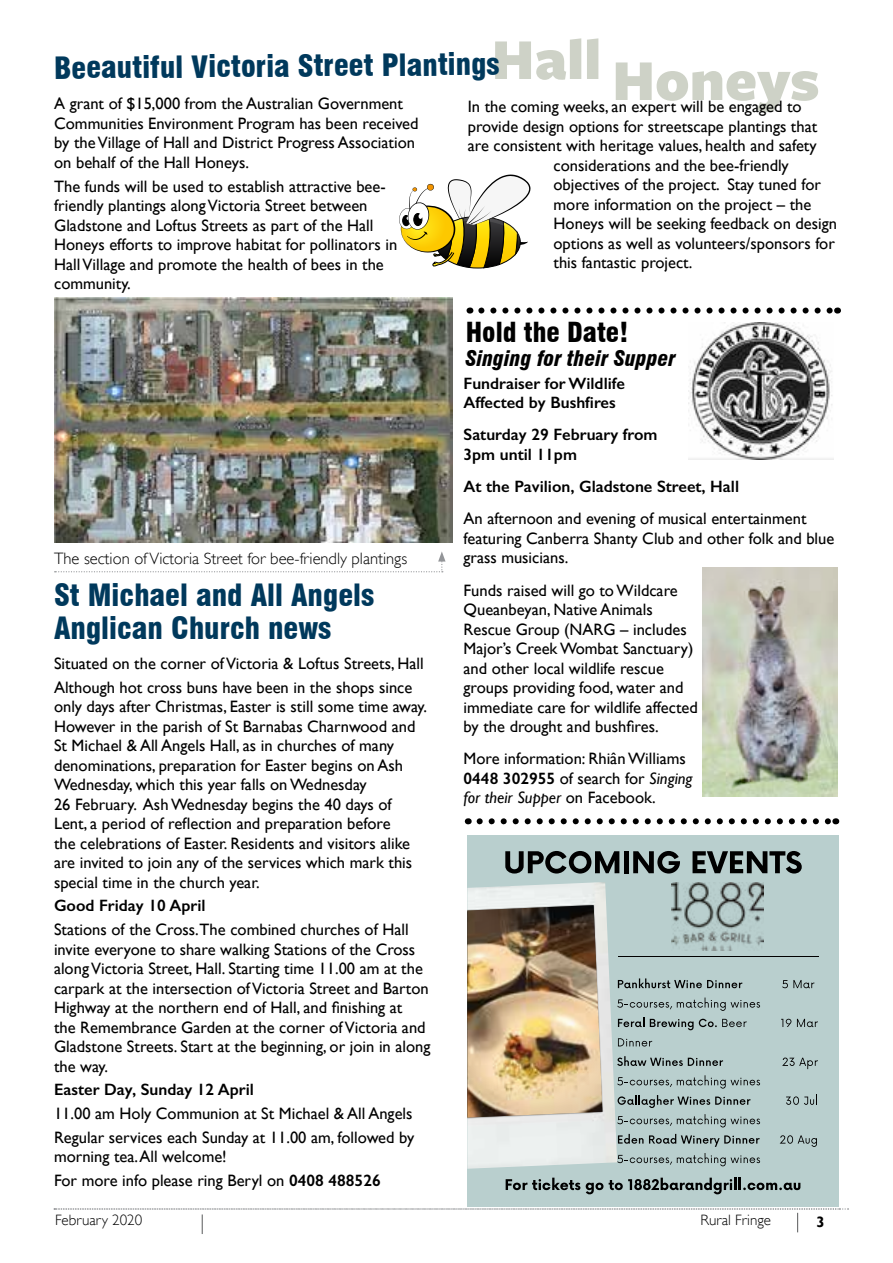
<style>
.page{position:relative;width:893px;height:1263px;background:#fff}
.page>*{position:absolute;margin:0;border:0;box-sizing:border-box;transform-origin:0 0}
.t1{font:900 60px "Freight Sans";color:#ced2c7}
.t2{font:900 condensed 30px/33px "Swiss 721 BT";color:#00395c}
.t3{font:900 condensed 27px "Swiss 721 BT";color:#000}
.t4{font:italic 900 condensed 21px "Swiss 721 BT";color:#000}
.t5{font:16.5px/19.5px "Gill Sans";color:#000}
.t6{font:600 16.5px/19.5px "Gill Sans";color:#000}
.t7{font:300 16.5px "Gill Sans";color:#000}
.t8{font:300 15px "Gill Sans";color:#000}
.t9{font:700 15px "Gill Sans";color:#000}
.s1{font-weight:600}
.s2{font-style:italic}
</style>
<div class="page">
<svg style="left:54px;top:1208px;width:794px;height:26px"></svg>
<svg style="left:399px;top:174px;width:132px;height:94px"></svg>
<img style="left:54px;top:297px;width:398px;height:245px">
<img style="left:688px;top:323px;width:146px;height:136px">
<img style="left:702px;top:567px;width:135px;height:229px">
<div style="left:467px;top:836px;width:371px;height:371px;background:#b9cfce"></div>
<img style="left:467px;top:882px;width:150px;height:287px">
<img style="left:467px;top:905px;width:135px;height:212px">
<svg style="left:618px;top:978px;width:124px;height:10px"></svg>
<svg style="left:617px;top:997px;width:143px;height:14px"></svg>
<svg style="left:618px;top:1017px;width:26px;height:10px"></svg>
<svg style="left:650px;top:1019px;width:97px;height:11px"></svg>
<svg style="left:618px;top:1038px;width:34px;height:8px"></svg>
<svg style="left:617px;top:1056px;width:106px;height:10px"></svg>
<svg style="left:617px;top:1075px;width:143px;height:13px"></svg>
<svg style="left:618px;top:1095px;width:132px;height:13px"></svg>
<svg style="left:617px;top:1114px;width:143px;height:13px"></svg>
<svg style="left:618px;top:1134px;width:142px;height:13px"></svg>
<svg style="left:617px;top:1153px;width:143px;height:13px"></svg>
<svg style="left:782px;top:980px;width:32px;height:8px"></svg>
<svg style="left:781px;top:1019px;width:10px;height:8px"></svg>
<svg style="left:797px;top:1019px;width:21px;height:8px"></svg>
<svg style="left:782px;top:1057px;width:36px;height:12px"></svg>
<svg style="left:786px;top:1095px;width:31px;height:10px"></svg>
<svg style="left:780px;top:1135px;width:37px;height:12px"></svg>
<hr style="left:618px;top:957px;width:200px;height:1px;background:#000">
<img style="left:671px;top:882px;width:93px;height:69px">
<svg style="left:505px;top:851px;width:114px;height:22px"></svg>
<div style="left:624px;top:851px;width:5px;height:22px;background:#000"></div>
<svg style="left:633px;top:851px;width:47px;height:22px"></svg>
<svg style="left:692px;top:851px;width:110px;height:22px"></svg>
<svg style="left:506px;top:1178px;width:74px;height:12px"></svg>
<svg style="left:586px;top:1183px;width:17px;height:11px"></svg>
<svg style="left:609px;top:1178px;width:191px;height:16px"></svg>
<svg style="left:481px;top:308px;width:350px;height:6px"></svg>
<svg style="left:480px;top:818px;width:349px;height:6px"></svg>
<svg style="left:55px;top:551px;width:391px;height:21px"></svg>
<h1 class="t1" style="left:492px;top:49px;width:329px">Hall Honeys</h1>
<h2 class="t2" style="left:54px;top:49px;width:448px">Beeautiful Victoria Street Plantings</h2>
<p class="t5" style="left:54px;top:94px;width:350px">A grant of $15,000 from the Australian Government</p>
<p class="t5" style="left:468px;top:97px;width:335px">In the coming weeks, an expert will be engaged to</p>
<p class="t5" style="left:468px;top:116px;width:351px">provide design options for streetscape plantings that</p>
<p class="t5" style="left:468px;top:136px;width:350px">are consistent with heritage values, health and safety</p>
<p class="t5" style="left:554px;top:155px;width:237px">considerations and the bee-friendly</p>
<p class="t5" style="left:554px;top:175px;width:269px">objectives of the project. Stay tuned for</p>
<p class="t5" style="left:554px;top:194px;width:259px">more information on the project – the</p>
<p class="t5" style="left:554px;top:214px;width:285px">Honeys will be seeking feedback on design</p>
<p class="t5" style="left:554px;top:233px;width:283px">options as well as volunteers/sponsors for</p>
<p class="t5" style="left:554px;top:253px;width:140px">this fantastic project.</p>
<p class="t5" style="left:54px;top:113px;width:366px">Communities Environment Program has been received by the Village of Hall and District Progress Association on behalf of the Hall Honeys.</p>
<p class="t5" style="left:54px;top:176px;width:345px">The funds will be used to establish attractive bee&shy;friendly plantings along Victoria Street between Gladstone and Loftus Streets as part of the Hall Honeys efforts to improve habitat for pollinators in Hall Village and promote the health of bees in the community.</p>
<p class="t7" style="left:54px;top:549px;width:355px">The section of Victoria Street for bee-friendly plantings</p>
<h2 class="t2" style="left:54px;top:579px;width:322px">St Michael and All Angels<br>Anglican Church news</h2>
<p class="t5" style="left:54px;top:651px;width:371px;line-height:23.7px">Situated on the corner of Victoria &amp; Loftus Streets, Hall<br>Although hot cross buns have been in the shops since</p>
<p class="t5" style="left:54px;top:696px;width:375px">only days after Christmas, Easter is still some time away.<br>However in the parish of St Barnabas Charnwood and St Michael &amp; All Angels Hall, as in churches of many denominations, preparation for Easter begins on Ash Wednesday, which this year falls on Wednesday<br>26 February. Ash Wednesday begins the 40 days of Lent, a period of reflection and preparation before<br>the celebrations of Easter. Residents and visitors alike are invited to join any of the services which mark this special time in the church year.</p>
<p class="t6" style="left:54px;top:896px;width:153px">Good Friday 10 April</p>
<p class="t5" style="left:54px;top:920px;width:378px">Stations of the Cross.The combined churches of Hall invite everyone to share walking Stations of the Cross along Victoria Street, Hall. Starting time 11.00 am at the carpark at the intersection of Victoria Street and Barton Highway at the northern end of Hall, and finishing at<br>the Remembrance Garden at the corner of Victoria and Gladstone Streets. Start at the beginning, or join in along the way.</p>
<p class="t6" style="left:54px;top:1080px;width:201px">Easter Day, Sunday 12 April</p>
<p class="t5" style="left:54px;top:1101px;width:362px;line-height:23.7px">11.00 am Holy Communion at St Michael &amp; All Angels<br>Regular services each Sunday at 11.00 am, followed by</p>
<p class="t5" style="left:54px;top:1145px;width:328px;line-height:23.7px">morning tea. All welcome!<br>For more info please ring Beryl on <span class="s1">0408 488526</span></p>
<h3 class="t3" style="left:466px;top:316px;width:164px">Hold the Date!</h3>
<p class="t4" style="left:466px;top:346px;width:211px">Singing for their Supper</p>
<p class="t6" style="left:464px;top:373px;width:163px">Fundraiser for Wildlife<br>Affected by Bushfires</p>
<p class="t6" style="left:464px;top:425px;width:195px">Saturday 29 February from<br>3pm until 11pm</p>
<p class="t6" style="left:464px;top:477px;width:277px">At the Pavilion, Gladstone Street, Hall</p>
<p class="t5" style="left:464px;top:509px;width:372px">An afternoon and evening of musical entertainment featuring Canberra Shanty Club and other folk and blue grass musicians.</p>
<p class="t5" style="left:464px;top:580px;width:236px">Funds raised will go to Wildcare<br>Queanbeyan, Native Animals<br>Rescue Group (NARG – includes<br>Major’s Creek Wombat Sanctuary) and other local wildlife rescue groups providing food, water and immediate care for wildlife affected by the drought and bushfires.</p>
<p class="t5" style="left:464px;top:749px;width:231px">More information: Rhiân Williams<br><span class="s1">0448 302955</span> of search for <span class="s2">Singing for their Supper</span> on Facebook.</p>
<p class="t8" style="left:55px;top:1212px;width:89px">February 2020</p>
<p class="t8" style="left:700px;top:1212px;width:72px">Rural Fringe</p>
<p class="t9" style="left:817px;top:1213px;width:10px">3</p>
</div>
